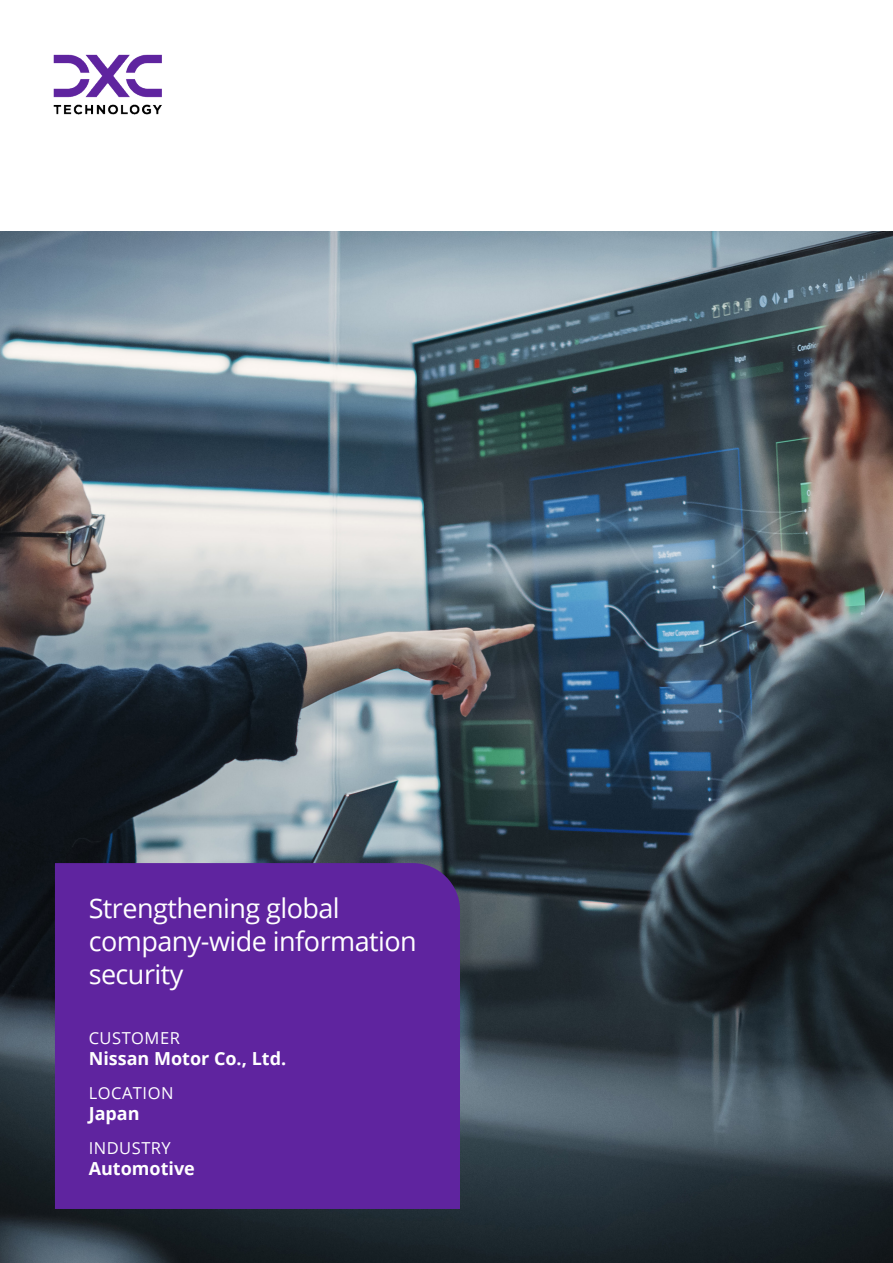
<style>
.page{position:relative;width:893px;height:1263px;background:#fff}
.page>*{position:absolute;margin:0;border:0;box-sizing:border-box;transform-origin:0 0}
.Cover_Title{font:27px/33px "Open Sans";letter-spacing:-.02em;color:#fff}
.Cover_Label_Name{font:700 18px "Open Sans";color:#fff}
.Cover_Label{font:16.5px "Open Sans";letter-spacing:.03em;color:#fff}
</style>
<div class="page">
<img style="left:0;top:232px;width:893px;height:1031px">
<div style="left:55px;top:863px;width:405px;height:346px;background:#5f249f"></div>
<img style="left:53px;top:54px;width:109px;height:61px">
<p class="Cover_Title" style="left:89px;top:890px;width:330px">Strengthening global company-wide information security</p>
<p class="Cover_Label" style="left:89px;top:1026px;width:93px">CUSTOMER</p>
<p class="Cover_Label_Name" style="left:89px;top:1046px;width:199px">Nissan Motor Co., Ltd.</p>
<p class="Cover_Label" style="left:89px;top:1081px;width:86px">LOCATION</p>
<p class="Cover_Label_Name" style="left:89px;top:1101px;width:52px">Japan</p>
<p class="Cover_Label" style="left:89px;top:1136px;width:84px">INDUSTRY</p>
<p class="Cover_Label_Name" style="left:89px;top:1156px;width:108px">Automotive</p>
</div>
